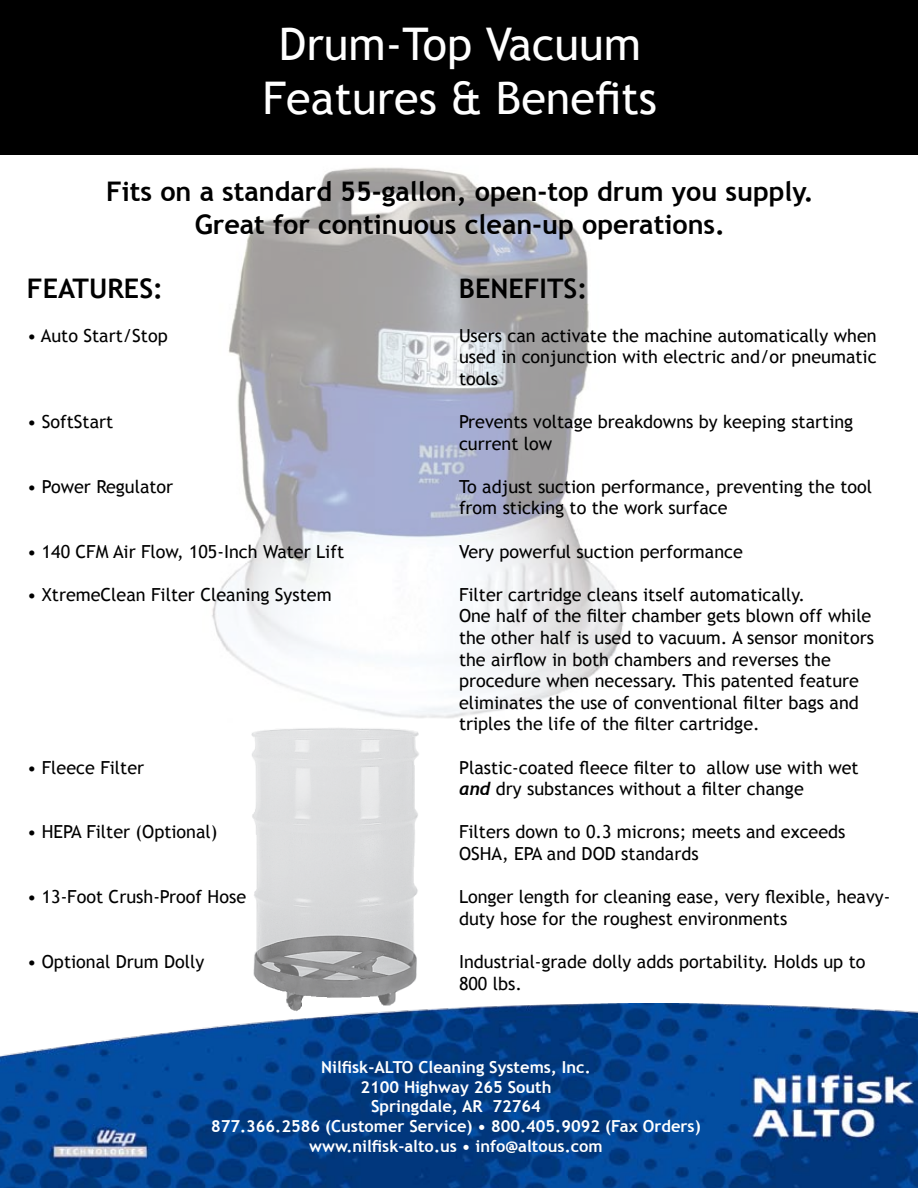
<style>
.page{position:relative;width:918px;height:1188px;background:#fff}
.page>*{position:absolute;margin:0;border:0;box-sizing:border-box;transform-origin:0 0}
.t1{font:45px/54px "Trebuchet MS";color:#fff;text-align:center}
.t2{font:700 27px/32.4px "Trebuchet MS";color:#000;text-align:center}
.t3{font:18px/21.6px "Trebuchet MS";color:#000}
.t4{font:700 16.5px/19.8px "Trebuchet MS";color:#fff;text-align:center}
.s1{font-family:"Trebuchet";font-weight:700;font-style:italic}
</style>
<div class="page">
<img style="left:251px;top:728px;width:168px;height:275px">
<img style="left:202px;top:154px;width:432px;height:564px">
<img style="left:0;top:1003px;width:918px;height:185px">
<div style="left:0;top:0;width:918px;height:154px;background:#000"></div>
<h1 class="t1" style="left:263px;top:18px;width:396px">Drum-Top Vacuum<br>Features &amp; Benefits</h1>
<h2 class="t2" style="left:106px;top:175px;width:709px">Fits on a standard 55-gallon, open-top drum you supply.<br>Great for continuous clean-up operations.</h2>
<h2 class="t2" style="left:27px;top:273px;width:138px">FEATURES:</h2>
<h2 class="t2" style="left:459px;top:273px;width:130px">BENEFITS:</h2>
<p class="t3" style="left:27px;top:325px;width:142px">• Auto Start/Stop</p>
<p class="t3" style="left:459px;top:325px;width:419px;text-align:justify">Users can activate the machine automatically when used in conjunction with electric and/or pneumatic tools</p>
<p class="t3" style="left:27px;top:411px;width:88px">• SoftStart</p>
<p class="t3" style="left:459px;top:411px;width:396px">Prevents voltage breakdowns by keeping starting current low</p>
<p class="t3" style="left:27px;top:476px;width:148px">• Power Regulator</p>
<p class="t3" style="left:459px;top:476px;width:415px">To adjust suction performance, preventing the tool from sticking to the work surface</p>
<p class="t3" style="left:27px;top:541px;width:319px">• 140 CFM Air Flow, 105-Inch Water Lift</p>
<p class="t3" style="left:459px;top:541px;width:285px">Very powerful suction performance</p>
<p class="t3" style="left:27px;top:584px;width:306px">• XtremeClean Filter Cleaning System</p>
<p class="t3" style="left:459px;top:584px;width:417px">Filter cartridge cleans itself automatically.<br>One half of the filter chamber gets blown off while the other half is used to vacuum. A sensor monitors the airflow in both chambers and reverses the procedure when necessary. This patented feature eliminates the use of conventional filter bags and triples the life of the filter cartridge.</p>
<p class="t3" style="left:27px;top:757px;width:119px">• Fleece Filter</p>
<p class="t3" style="left:459px;top:757px;width:401px">Plastic-coated fleece filter to allow use with wet <span class="s1">and</span> dry substances without a filter change</p>
<p class="t3" style="left:27px;top:821px;width:192px">• HEPA Filter (Optional)</p>
<p class="t3" style="left:459px;top:821px;width:388px">Filters down to 0.3 microns; meets and exceeds<br>OSHA, EPA and DOD standards</p>
<p class="t3" style="left:27px;top:886px;width:221px">• 13-Foot Crush-Proof Hose</p>
<p class="t3" style="left:459px;top:886px;width:433px">Longer length for cleaning ease, very flexible, heavy&shy;duty hose for the roughest environments</p>
<p class="t3" style="left:27px;top:951px;width:179px">• Optional Drum Dolly</p>
<p class="t3" style="left:459px;top:951px;width:408px">Industrial-grade dolly adds portability. Holds up to<br>800 lbs.</p>
<p class="t4" style="left:211px;top:1057px;width:491px">Nilfisk-ALTO Cleaning Systems, Inc.<br>2100 Highway 265 South<br>Springdale, AR 72764<br>877.366.2586 (Customer Service) • 800.405.9092 (Fax Orders) www.nilfisk-alto.us • info@altous.com</p>
</div>
